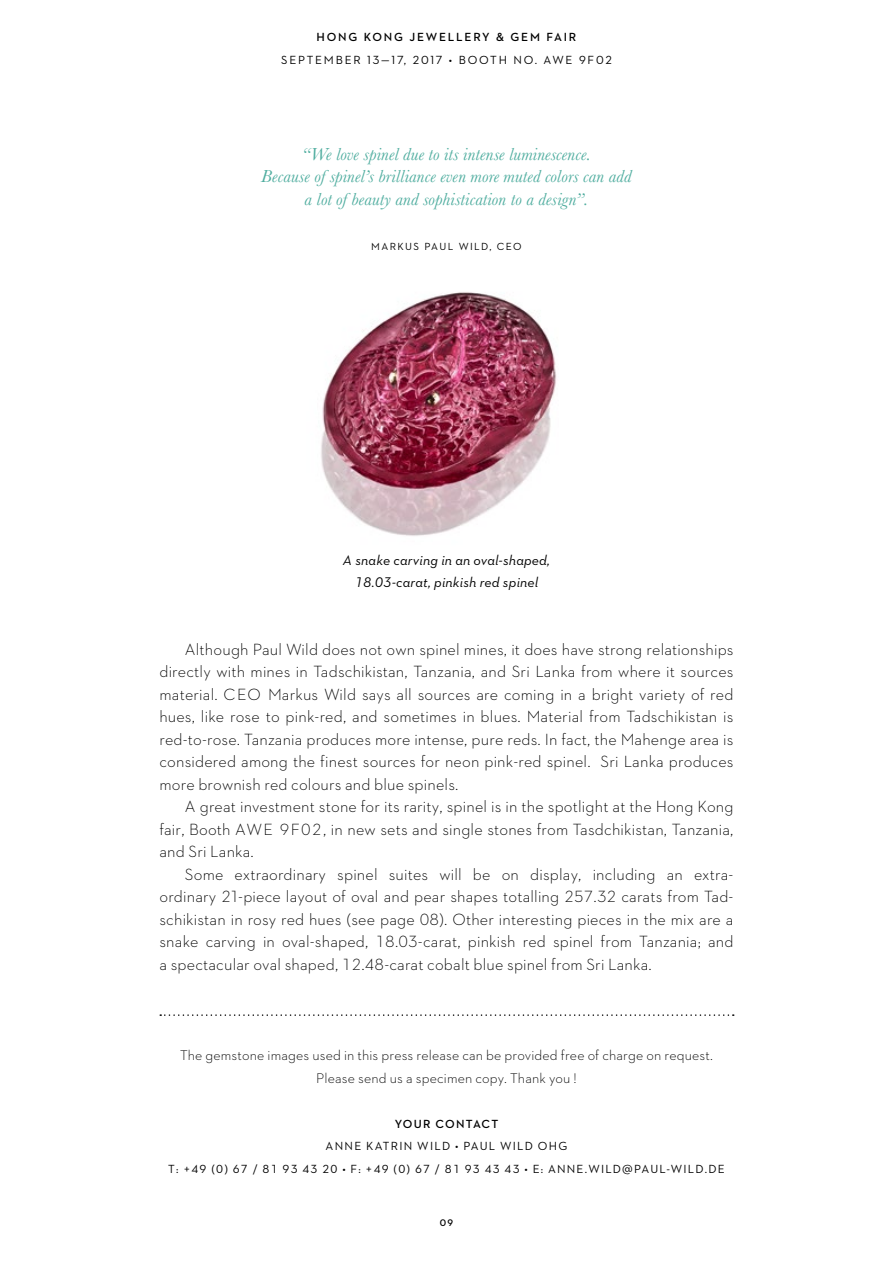
<style>
.page{position:relative;width:893px;height:1263px;background:#fff}
.page>*{position:absolute;margin:0;border:0;box-sizing:border-box;transform-origin:0 0}
.t1{font:italic 18px/22.5px "Baskerville";letter-spacing:.005em;color:#4fad9f;text-align:center}
.t2{font:300 16.5px/22.5px "Neutraface 2 Text";letter-spacing:.01em;color:#000;text-align:justify}
.t3{font:300 14.25px/22.5px "Neutraface 2 Text";letter-spacing:.01em;color:#000;text-align:center}
.t4{font:italic 14.25px/22.5px "Neutraface 2 Text";letter-spacing:.015em;color:#000;text-align:center}
.t5{font:12px/22.5px "Neutraface 2 Text";letter-spacing:.105em;color:#000;text-align:center}
.t6{font:12px "Neutraface 2 Text";letter-spacing:.15em;color:#000}
.t7{font:600 12px "Neutraface 2 Text";letter-spacing:.15em;color:#000}
.t8{font:600 12px "Neutraface 2 Text";letter-spacing:.1em;color:#000}
.t9{font:10.5px "Neutraface 2 Text";letter-spacing:.135em;color:#000}
.t10{font:600 9.75px "Neutraface 2 Text";color:#000}
</style>
<div class="page">
<img style="left:321px;top:292px;width:236px;height:244px">
<svg style="left:160px;top:1014px;width:574px;height:2px"></svg>
<p class="t7" style="left:317px;top:30px;width:261px">HONG KONG JEWELLERY &amp; GEM FAIR</p>
<p class="t6" style="left:281px;top:52px;width:332px">SEPTEMBER 13—17, 2017 • BOOTH NO. AWE 9F02</p>
<p class="t1" style="left:261px;top:143px;width:372px">“We love spinel due to its intense luminescence.<br>Because of spinel’s brilliance even more muted colors can add a lot of beauty and sophistication to a design”.</p>
<p class="t9" style="left:371px;top:240px;width:152px">MARKUS PAUL WILD, CEO</p>
<p class="t4" style="left:343px;top:549px;width:209px">A snake carving in an oval-shaped,<br>18.03-carat, pinkish red spinel</p>
<p class="t2" style="left:159px;top:638px;width:576px;text-indent:26px">Although Paul Wild does not own spinel mines, it does have strong relationships directly with mines in Tadschikistan, Tanzania, and Sri Lanka from where it sources material. CEO Markus Wild says all sources are coming in a bright variety of red hues, like rose to pink-red, and sometimes in blues. Material from Tadschikistan is red-to-rose. Tanzania produces more intense, pure reds. In fact, the Mahenge area is considered among the finest sources for neon pink-red spinel. Sri Lanka produces more brownish red colours and blue spinels.</p>
<p class="t2" style="left:159px;top:795px;width:576px;text-indent:26px">A great investment stone for its rarity, spinel is in the spotlight at the Hong Kong fair, Booth AWE 9F02, in new sets and single stones from Tasdchikistan, Tanzania, and Sri Lanka.</p>
<p class="t2" style="left:159px;top:863px;width:576px;text-indent:26px">Some extraordinary spinel suites will be on display, including an extra&shy;ordinary 21-piece layout of oval and pear shapes totalling 257.32 carats from Tad&shy;schikistan in rosy red hues (see page 08). Other interesting pieces in the mix are a snake carving in oval-shaped, 18.03-carat, pinkish red spinel from Tanzania; and a spectacular oval shaped, 12.48-carat cobalt blue spinel from Sri Lanka.</p>
<p class="t3" style="left:180px;top:1044px;width:534px">The gemstone images used in this press release can be provided free of charge on request.<br>Please send us a specimen copy. Thank you !</p>
<p class="t8" style="left:395px;top:1116px;width:105px">YOUR CONTACT</p>
<p class="t5" style="left:168px;top:1134px;width:558px">ANNE KATRIN WILD • PAUL WILD OHG<br>T: +49 (0) 67 / 81 93 43 20 • F: +49 (0) 67 / 81 93 43 43 • E: ANNE.WILD@PAUL-WILD.DE</p>
<p class="t10" style="left:440px;top:1217px;width:15px">09</p>
</div>
